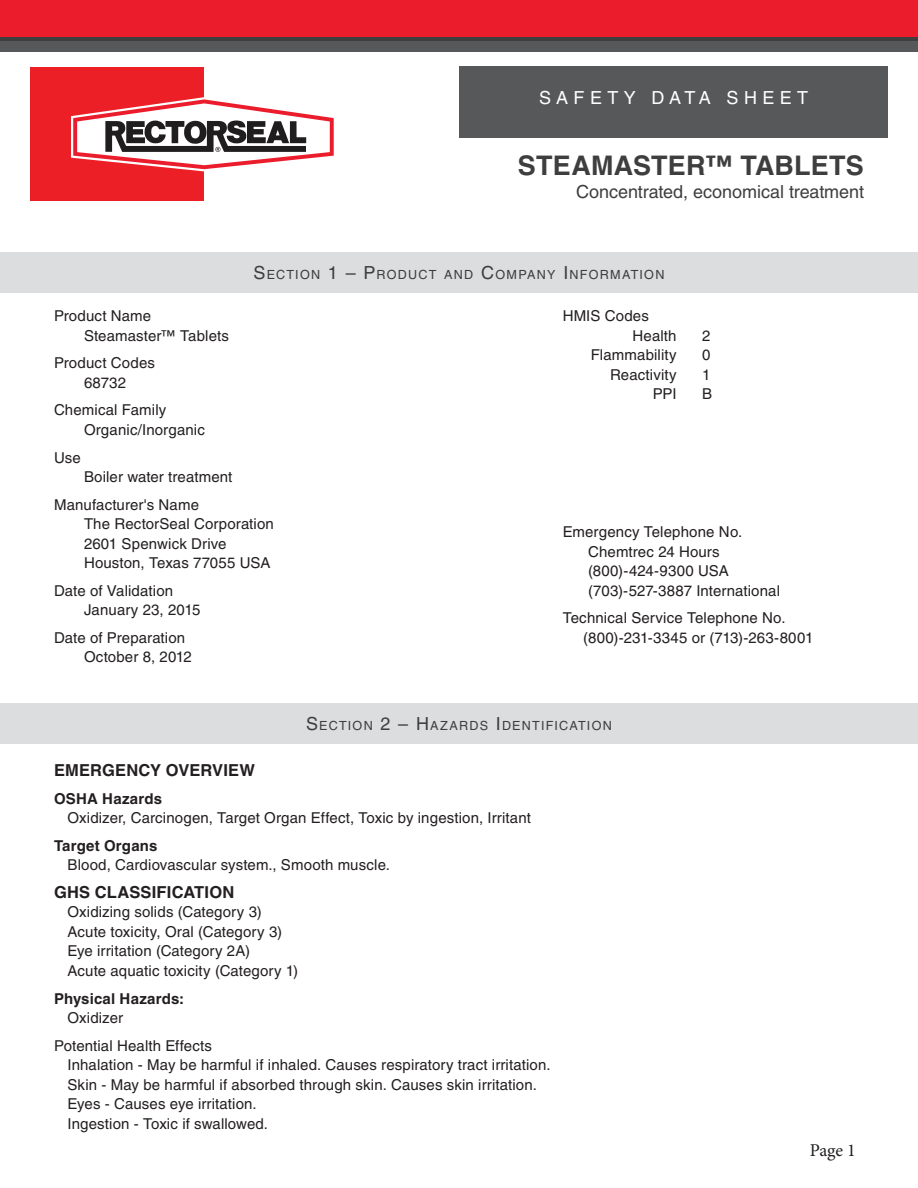
<style>
.page{position:relative;width:918px;height:1188px;background:#fff}
.page>*{position:absolute;margin:0;border:0;box-sizing:border-box;transform-origin:0 0}
.t1{font:700 27px "Helvetica LT Std";letter-spacing:.005em;color:#3e3e3f}
.t2{font:18px "Helvetica LT Std";letter-spacing:-.005em;color:#3e3e3f}
.t3{font:18px "Helvetica LT Std";letter-spacing:.3em;color:#fff}
.t4{font:18px "Minion Pro";color:#231f20}
.Body_copy_L_align_ta{font:700 16.5px "Helvetica LT Std";letter-spacing:.01em;color:#231f20}
.Body_copy_L_align_ta-2{font:15px/19.5px "Helvetica LT Std";letter-spacing:.01em;color:#231f20}
.S-1_tabs{font:15px/19.5px "Helvetica LT Std";letter-spacing:.01em;color:#231f20}
.S-1_tabs_colm_2{font:15px/19.5px "Helvetica LT Std";letter-spacing:.01em;color:#231f20}
.Body_copy_L_align_ta-3{font:700 15px/19.5px "Helvetica LT Std";letter-spacing:.01em;color:#231f20}
.t5{font:12.6px "Helvetica LT Std";letter-spacing:.1em;color:#3e3e3f}
.s1{font-size:18px}
.s2{font-weight:700}
.s3{font-weight:400}
</style>
<div class="page">
<div style="left:30px;top:68px;width:173px;height:133px;background:#ec1f26"></div>
<svg style="left:71px;top:97px;width:263px;height:74px"></svg>
<div style="left:460px;top:66px;width:428px;height:71px;background:#57585a"></div>
<div style="left:0;top:40px;width:918px;height:12px;background:#57585a"></div>
<div style="left:0;top:0;width:918px;height:40px;background:#eb1c2b"></div>
<hr style="left:0;top:38px;width:918px;height:3px;background:#3e3e3f">
<div style="left:0;top:704px;width:918px;height:40px;background:#dcdddf"></div>
<div style="left:0;top:253px;width:918px;height:40px;background:#dcdddf"></div>
<p class="t3" style="left:539px;top:87px;width:270px">SAFETY DATA SHEET</p>
<h1 class="t1" style="left:518px;top:149px;width:348px">STEAMASTER™ TABLETS</h1>
<p class="t2" style="left:576px;top:181px;width:289px">Concentrated, economical treatment</p>
<p class="t5" style="left:253px;top:268px;width:413px"><span class="s1">S</span>ECTION <span class="s1">1 – P</span>RODUCT AND <span class="s1">C</span>OMPANY <span class="s1">I</span> NFORMATION</p>
<p class="S-1_tabs" style="left:84px;top:306px;width:146px;text-indent:-30px">Product Name<br>Steamaster™ Tablets</p>
<p class="S-1_tabs" style="left:54px;top:353px;width:102px;text-align:center">Product Codes<br>68732</p>
<p class="S-1_tabs" style="left:84px;top:400px;width:122px;text-indent:-30px">Chemical Family<br>Organic/Inorganic</p>
<p class="S-1_tabs" style="left:54px;top:448px;width:28px">Use</p>
<p class="S-1_tabs" style="left:84px;top:467px;width:150px">Boiler water treatment</p>
<p class="S-1_tabs" style="left:84px;top:495px;width:191px;text-indent:-30px">Manufacturer's Name<br>The RectorSeal Corporation<br>2601 Spenwick Drive<br>Houston, Texas 77055 USA</p>
<p class="S-1_tabs" style="left:84px;top:581px;width:118px;text-indent:-30px">Date of Validation<br>January 23, 2015</p>
<p class="S-1_tabs" style="left:84px;top:628px;width:109px;text-indent:-30px">Date of Preparation<br>October 8, 2012</p>
<p class="S-1_tabs_colm_2" style="left:633px;top:306px;width:46px;text-indent:-70px">HMIS Codes<br>Health</p>
<p class="S-1_tabs_colm_2" style="left:702px;top:326px;width:10px">2</p>
<p class="S-1_tabs_colm_2" style="left:591px;top:345px;width:87px">Flammability</p>
<p class="S-1_tabs_colm_2" style="left:702px;top:345px;width:10px">0</p>
<p class="S-1_tabs_colm_2" style="left:610px;top:365px;width:68px">Reactivity</p>
<p class="S-1_tabs_colm_2" style="left:702px;top:365px;width:10px">1</p>
<p class="S-1_tabs_colm_2" style="left:653px;top:384px;width:25px">PPI</p>
<p class="S-1_tabs_colm_2" style="left:702px;top:384px;width:12px">B</p>
<p class="S-1_tabs_colm_2" style="left:588px;top:522px;width:193px;text-indent:-26px">Emergency Telephone No.<br>Chemtrec 24 Hours (800)-424-9300 USA (703)-527-3887 International</p>
<p class="S-1_tabs_colm_2" style="left:583px;top:608px;width:232px;text-indent:-20px">Technical Service Telephone No. (800)-231-3345 or (713)-263-8001</p>
<p class="t5" style="left:306px;top:719px;width:307px"><span class="s1">S</span>ECTION <span class="s1">2 – H</span>AZARDS <span class="s1">I</span> DENTIFICATION</p>
<p class="Body_copy_L_align_ta" style="left:54px;top:760px;width:203px">EMERGENCY OVERVIEW</p>
<p class="Body_copy_L_align_ta-2" style="left:68px;top:789px;width:465px;text-indent:-14px"><span class="s2">OSHA Hazards<br></span>Oxidizer, Carcinogen, Target Organ Effect, Toxic by ingestion, Irritant</p>
<p class="Body_copy_L_align_ta-2" style="left:68px;top:836px;width:324px;text-indent:-14px"><span class="s2">Target Organs<br></span>Blood, Cardiovascular system., Smooth muscle.</p>
<p class="Body_copy_L_align_ta" style="left:54px;top:882px;width:182px">GHS CLASSIFICATION</p>
<p class="Body_copy_L_align_ta-2" style="left:68px;top:902px;width:232px">Oxidizing solids (Category 3)<br>Acute toxicity, Oral (Category 3)<br>Eye irritation (Category 2A)<br>Acute aquatic toxicity (Category 1)</p>
<p class="Body_copy_L_align_ta-3" style="left:68px;top:988px;width:118px;text-indent:-14px">Physical Hazards:<br><span class="s3">Oxidizer</span></p>
<p class="Body_copy_L_align_ta-2" style="left:68px;top:1036px;width:485px;text-indent:-14px">Potential Health Effects<br>Inhalation - May be harmful if inhaled. Causes respiratory tract irritation.<br>Skin - May be harmful if absorbed through skin. Causes skin irritation.<br>Eyes - Causes eye irritation.<br>Ingestion - Toxic if swallowed.</p>
<p class="t4" style="left:810px;top:1138px;width:48px">Page 1</p>
</div>
